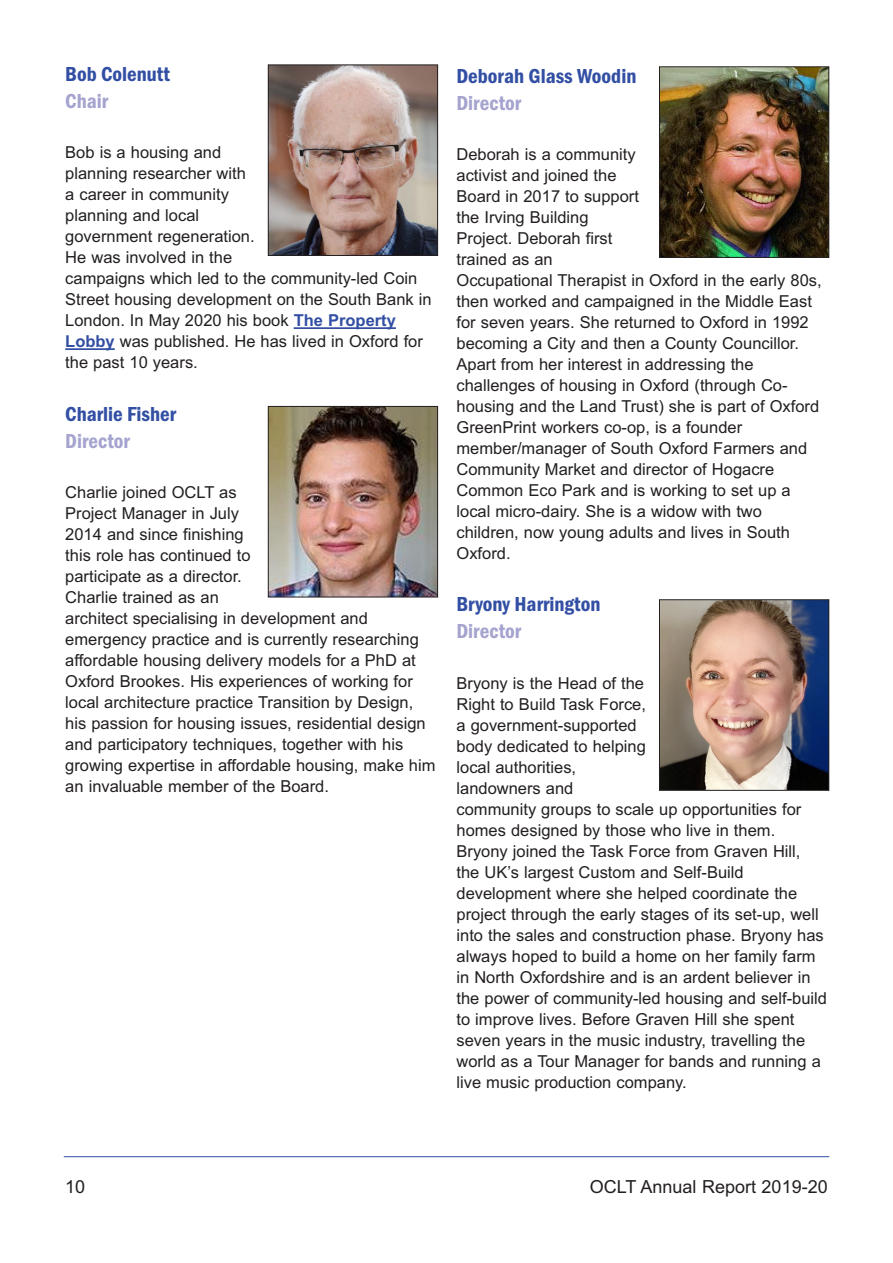
<style>
.page{position:relative;width:893px;height:1263px;background:#fff}
.page>*{position:absolute;margin:0;border:0;box-sizing:border-box;transform-origin:0 0}
.t1{font:600 condensed 21px "Franklin Gothic";color:#324fa4}
.t2{font:600 condensed 21px "Franklin Gothic";color:#a5a4cf}
.t3{font:18px "Arial";color:#231f20}
.t4{font:16.5px/21px "Arial";color:#231f20}
.s1{font-weight:700;color:#324fa4}
</style>
<div class="page">
<hr style="left:64px;top:1156px;width:765px;height:1px;background:#324fa4">
<hr style="left:294px;top:327px;width:102px;height:2px;background:#324fa4">
<hr style="left:65px;top:348px;width:50px;height:2px;background:#324fa4">
<img style="left:270px;top:66px;width:166px;height:188px">
<div style="left:268px;top:64px;width:170px;height:192px;border:1px solid #231f20"></div>
<img style="left:661px;top:68px;width:166px;height:188px">
<div style="left:659px;top:66px;width:170px;height:192px;border:1px solid #231f20"></div>
<img style="left:270px;top:408px;width:166px;height:187px">
<div style="left:268px;top:406px;width:170px;height:191px;border:1px solid #231f20"></div>
<img style="left:661px;top:601px;width:166px;height:188px">
<div style="left:659px;top:599px;width:170px;height:192px;border:1px solid #231f20"></div>
<p class="t1" style="left:65px;top:61px;width:106px">Bob Colenutt</p>
<p class="t2" style="left:65px;top:88px;width:44px">Chair</p>
<p class="t4" style="left:65px;top:142px;width:368px">Bob is a housing and<br>planning researcher with<br>a career in community<br>planning and local<br>government regeneration.<br>He was involved in the<br>campaigns which led to the community-led Coin<br>Street housing development on the South Bank in<br>London. In May 2020 his book <span class="s1">The Property<br>Lobby</span> was published. He has lived in Oxford for the past 10 years.</p>
<p class="t1" style="left:65px;top:401px;width:112px">Charlie Fisher</p>
<p class="t2" style="left:65px;top:428px;width:66px">Director</p>
<p class="t4" style="left:65px;top:482px;width:372px">Charlie joined OCLT as<br>Project Manager in July<br>2014 and since finishing<br>this role has continued to<br>participate as a director.<br>Charlie trained as an<br>architect specialising in development and emergency practice and is currently researching affordable housing delivery models for a PhD at Oxford Brookes. His experiences of working for local architecture practice Transition by Design, his passion for housing issues, residential design and participatory techniques, together with his growing expertise in affordable housing, make him an invaluable member of the Board.</p>
<p class="t1" style="left:456px;top:63px;width:181px">Deborah Glass Woodin</p>
<p class="t2" style="left:456px;top:90px;width:66px">Director</p>
<p class="t4" style="left:456px;top:144px;width:367px">Deborah is a community<br>activist and joined the<br>Board in 2017 to support<br>the Irving Building<br>Project. Deborah first<br>trained as an<br>Occupational Therapist in Oxford in the early 80s, then worked and campaigned in the Middle East for seven years. She returned to Oxford in 1992 becoming a City and then a County Councillor.<br>Apart from her interest in addressing the challenges of housing in Oxford (through Co&shy;housing and the Land Trust) she is part of Oxford GreenPrint workers co-op, is a founder member/manager of South Oxford Farmers and Community Market and director of Hogacre Common Eco Park and is working to set up a local micro-dairy. She is a widow with two children, now young adults and lives in South Oxford.</p>
<p class="t1" style="left:456px;top:592px;width:145px">Bryony Harrington</p>
<p class="t2" style="left:456px;top:619px;width:66px">Director</p>
<p class="t4" style="left:456px;top:673px;width:372px">Bryony is the Head of the<br>Right to Build Task Force,<br>a government-supported<br>body dedicated to helping<br>local authorities,<br>landowners and<br>community groups to scale up opportunities for homes designed by those who live in them.<br>Bryony joined the Task Force from Graven Hill, the UK’s largest Custom and Self-Build development where she helped coordinate the project through the early stages of its set-up, well into the sales and construction phase. Bryony has always hoped to build a home on her family farm in North Oxfordshire and is an ardent believer in the power of community-led housing and self-build to improve lives. Before Graven Hill she spent seven years in the music industry, travelling the world as a Tour Manager for bands and running a live music production company.</p>
<p class="t3" style="left:65px;top:1176px;width:22px">10</p>
<p class="t3" style="left:590px;top:1176px;width:239px">OCLT Annual Report 2019-20</p>
</div>
